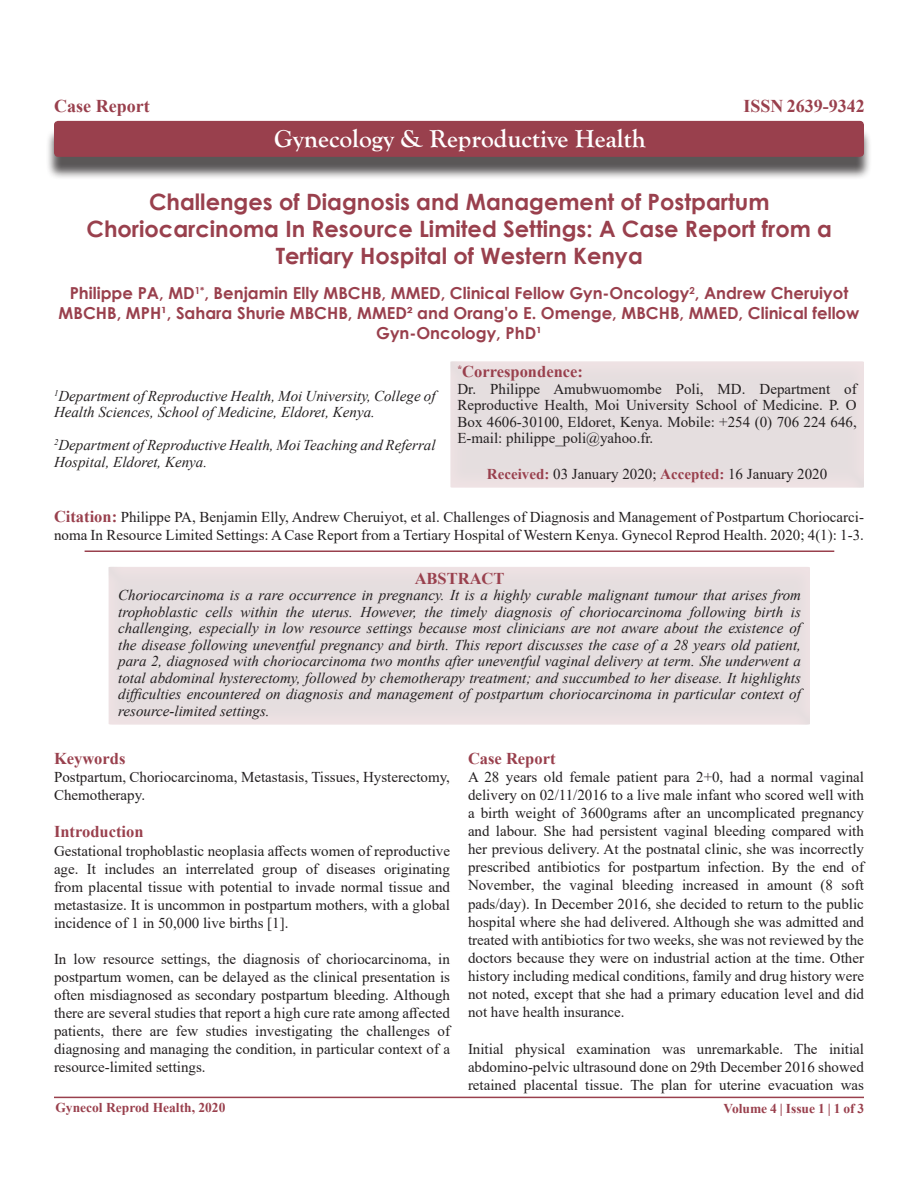
<style>
.page{position:relative;width:918px;height:1188px;background:#fff}
.page>*{position:absolute;margin:0;border:0;box-sizing:border-box;transform-origin:0 0}
.t1{font:700 25.5px "Goudy Old Style T";color:#fff}
.t2{font:700 22.5px/27px "Century Gothic";color:#99404d;text-align:center}
.t3{font:700 18px "Times New Roman";color:#99404d}
.t4{font:700 16.5px/19.8px "Century Gothic";color:#99404d;text-align:center}
.t5{font:700 16.5px "Times New Roman";color:#99404d}
.t6{font:15px/18.1px "Times New Roman";color:#231f20;text-align:justify}
.t7{font:italic 15px/16.5px "Times New Roman";color:#231f20}
.t8{font:700 13.5px "Times New Roman";color:#99404d}
.s1{font-weight:700;color:#99404d}
.s2{font-weight:700;font-size:16.5px;color:#99404d}
</style>
<div class="page">
<hr style="left:54px;top:1097px;width:810px;height:1px;background:#99404d">
<div style="left:449px;top:356px;width:417px;height:133px;background:#e5dedf"></div>
<div style="left:46px;top:128px;width:826px;height:52px;background:#231f20;opacity:.75"></div>
<div style="left:54px;top:121px;width:810px;height:36px;background:#99404d;border-radius:4px"></div>
<hr style="left:85px;top:550px;width:749px;height:2px;background:#99404d">
<div style="left:107px;top:558px;width:705px;height:168px;background:#e5dedf"></div>
<p class="t3" style="left:54px;top:93px;width:97px">Case Report</p>
<p class="t3" style="left:743px;top:93px;width:123px">ISSN 2639-9342</p>
<p class="t1" style="left:274px;top:124px;width:373px">Gynecology &amp; Reproductive Health</p>
<p class="t2" style="left:86px;top:188px;width:747px">Challenges of Diagnosis and Management of Postpartum<br>Choriocarcinoma In Resource Limited Settings: A Case Report from a<br>Tertiary Hospital of Western Kenya</p>
<p class="t4" style="left:59px;top:283px;width:802px">Philippe PA, MD<sup>1*</sup>, Benjamin Elly MBCHB, MMED, Clinical Fellow Gyn-Oncology<sup>2</sup>, Andrew Cheruiyot<br>MBCHB, MPH¹, Sahara Shurie MBCHB, MMED² and Orang'o E. Omenge, MBCHB, MMED, Clinical fellow<br>Gyn-Oncology, PhD¹</p>
<p class="t7" style="left:54px;top:387px;width:383px"><sup>1</sup>Department of Reproductive Health, Moi University, College of<br>Health Sciences, School of Medicine, Eldoret, Kenya.</p>
<p class="t7" style="left:54px;top:437px;width:383px"><sup>2</sup>Department of Reproductive Health, Moi Teaching and Referral<br>Hospital, Eldoret, Kenya.</p>
<p class="t5" style="left:458px;top:360px;width:127px"><sup>*</sup>Correspondence:</p>
<p class="t6" style="left:458px;top:380px;width:401px;line-height:16.5px">Dr. Philippe Amubwuomombe Poli, MD. Department of Reproductive Health, Moi University School of Medicine. P. O Box 4606-30100, Eldoret, Kenya. Mobile: +254 (0) 706 224 646, E-mail: philippe_poli@yahoo.fr.</p>
<p class="t6" style="left:487px;top:465px;width:342px"><span class="s1">Received:</span> 03 January 2020; <span class="s1">Accepted:</span> 16 January 2020</p>
<p class="t6" style="left:54px;top:508px;width:812px"><span class="s2">Citation:</span> Philippe PA, Benjamin Elly, Andrew Cheruiyot, et al. Challenges of Diagnosis and Management of Postpartum Choriocarci&shy;noma In Resource Limited Settings: A Case Report from a Tertiary Hospital of Western Kenya. Gynecol Reprod Health. 2020; 4(1): 1-3.</p>
<p class="t5" style="left:415px;top:566px;width:91px">ABSTRACT</p>
<p class="t7" style="left:118px;top:587px;width:684px;text-align:justify">Choriocarcinoma is a rare occurrence in pregnancy. It is a highly curable malignant tumour that arises from trophoblastic cells within the uterus. However, the timely diagnosis of choriocarcinoma following birth is challenging, especially in low resource settings because most clinicians are not aware about the existence of the disease following uneventful pregnancy and birth. This report discusses the case of a 28 years old patient, para 2, diagnosed with choriocarcinoma two months after uneventful vaginal delivery at term. She underwent a total abdominal hysterectomy, followed by chemotherapy treatment; and succumbed to her disease. It highlights difficulties encountered on diagnosis and management of postpartum choriocarcinoma in particular context of resource-limited settings.</p>
<p class="t5" style="left:54px;top:746px;width:73px">Keywords</p>
<p class="t6" style="left:54px;top:767px;width:397px">Postpartum, Choriocarcinoma, Metastasis, Tissues, Hysterectomy,<br>Chemotherapy.</p>
<p class="t5" style="left:54px;top:820px;width:91px">Introduction</p>
<p class="t6" style="left:54px;top:841px;width:398px">Gestational trophoblastic neoplasia affects women of reproductive age. It includes an interrelated group of diseases originating from placental tissue with potential to invade normal tissue and metastasize. It is uncommon in postpartum mothers, with a global incidence of 1 in 50,000 live births [1].</p>
<p class="t6" style="left:54px;top:949px;width:398px">In low resource settings, the diagnosis of choriocarcinoma, in postpartum women, can be delayed as the clinical presentation is often misdiagnosed as secondary postpartum bleeding. Although there are several studies that report a high cure rate among affected patients, there are few studies investigating the challenges of diagnosing and managing the condition, in particular context of a resource-limited settings.</p>
<p class="t5" style="left:468px;top:746px;width:89px">Case Report</p>
<p class="t6" style="left:468px;top:767px;width:398px">A 28 years old female patient para 2+0, had a normal vaginal delivery on 02/11/2016 to a live male infant who scored well with a birth weight of 3600grams after an uncomplicated pregnancy and labour. She had persistent vaginal bleeding compared with her previous delivery. At the postnatal clinic, she was incorrectly prescribed antibiotics for postpartum infection. By the end of November, the vaginal bleeding increased in amount (8 soft pads/day). In December 2016, she decided to return to the public hospital where she had delivered. Although she was admitted and treated with antibiotics for two weeks, she was not reviewed by the doctors because they were on industrial action at the time. Other history including medical conditions, family and drug history were not noted, except that she had a primary education level and did not have health insurance.</p>
<p class="t6" style="left:468px;top:1039px;width:398px">Initial physical examination was unremarkable. The initial abdomino-pelvic ultrasound done on 29th December 2016 showed retained placental tissue. The plan for uterine evacuation was</p>
<p class="t8" style="left:55px;top:1098px;width:171px">Gynecol Reprod Health, 2020</p>
<p class="t8" style="left:723px;top:1099px;width:142px">Volume 4 | Issue 1 | 1 of 3</p>
</div>
